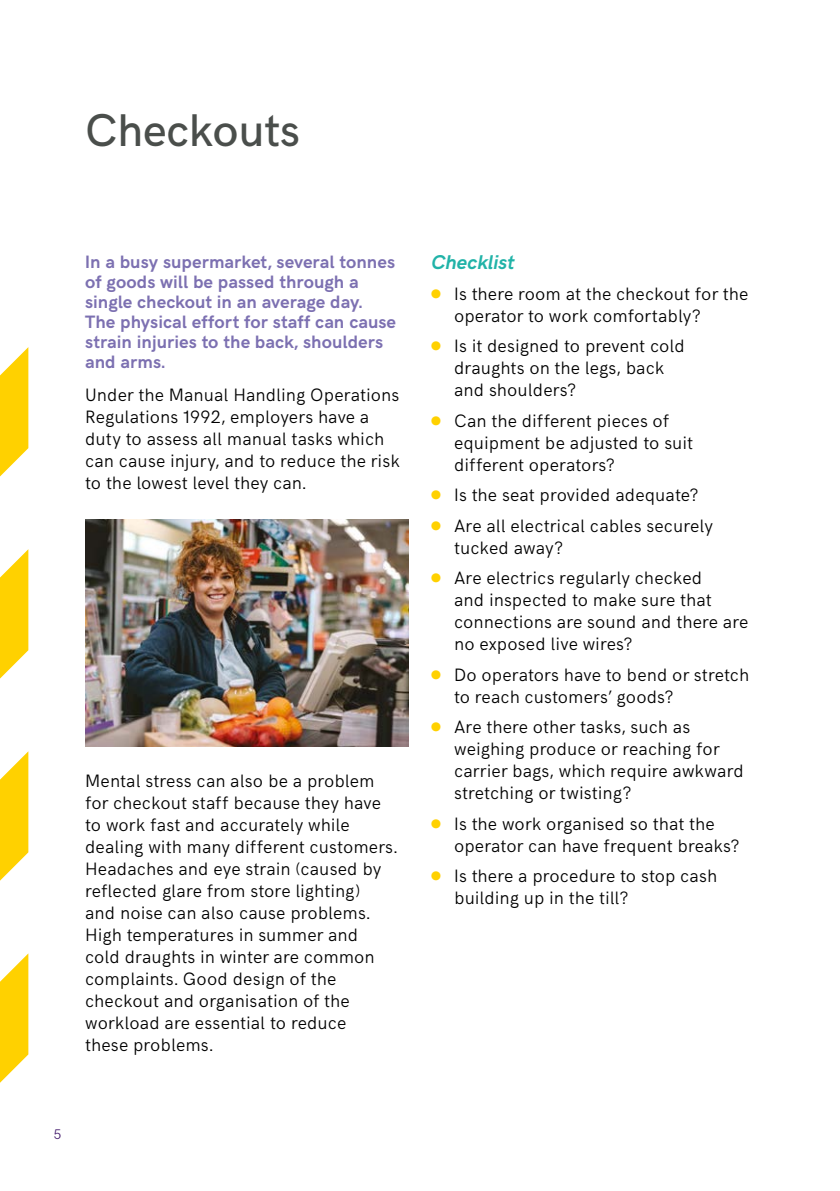
<style>
.page{position:relative;width:840px;height:1191px;background:#fff}
.page>*{position:absolute;margin:0;border:0;box-sizing:border-box;transform-origin:0 0}
.t1{font:500 46px "HK Grotesk";letter-spacing:-.01em;color:#4a4e4b}
.t2{font:italic 700 20px "HK Grotesk";color:#21b3a8}
.t3{font:300 18px/22px "HK Grotesk";letter-spacing:.005em;color:#000}
.t4{font:700 18px/20px "HK Grotesk";letter-spacing:.005em;color:#7c70b1}
.t5{font:300 14px "HK Grotesk";color:#461e6e}
</style>
<div class="page">
<img style="left:85px;top:520px;width:323px;height:226px">
<svg style="left:0;top:347px;width:28px;height:736px"></svg>
<h1 class="t1" style="left:85px;top:95px;width:216px">Checkouts</h1>
<p class="t4" style="left:85px;top:250px;width:312px">In a busy supermarket, several tonnes of goods will be passed through a single checkout in an average day.<br>The physical effort for staff can cause strain injuries to the back, shoulders and arms.</p>
<p class="t3" style="left:85px;top:382px;width:316px">Under the Manual Handling Operations Regulations 1992, employers have a duty to assess all manual tasks which can cause injury, and to reduce the risk to the lowest level they can.</p>
<p class="t3" style="left:85px;top:768px;width:313px">Mental stress can also be a problem for checkout staff because they have to work fast and accurately while dealing with many different customers.<br>Headaches and eye strain (caused by reflected glare from store lighting)<br>and noise can also cause problems.<br>High temperatures in summer and cold draughts in winter are common complaints. Good design of the checkout and organisation of the workload are essential to reduce<br>these problems.</p>
<p class="t5" style="left:53px;top:1123px;width:9px">5</p>
<p class="t2" style="left:431px;top:247px;width:85px">Checklist</p>
<p class="t3" style="left:454px;top:281px;width:296px">Is there room at the checkout for the operator to work comfortably?</p>
<p class="t3" style="left:454px;top:333px;width:232px">Is it designed to prevent cold draughts on the legs, back and shoulders?</p>
<p class="t3" style="left:454px;top:408px;width:240px">Can the different pieces of equipment be adjusted to suit different operators?</p>
<p class="t3" style="left:454px;top:478px;width:260px;line-height:30.6px">Is the seat provided adequate?<br>Are all electrical cables securely</p>
<p class="t3" style="left:454px;top:531px;width:250px;line-height:30.6px">tucked away?<br>Are electrics regularly checked</p>
<p class="t3" style="left:454px;top:587px;width:296px">and inspected to make sure that connections are sound and there are no exposed live wires?</p>
<p class="t3" style="left:454px;top:662px;width:296px">Do operators have to bend or stretch to reach customers’ goods?</p>
<p class="t3" style="left:454px;top:714px;width:291px">Are there other tasks, such as weighing produce or reaching for carrier bags, which require awkward stretching or twisting?</p>
<p class="t3" style="left:454px;top:811px;width:287px">Is the work organised so that the operator can have frequent breaks?</p>
<p class="t3" style="left:454px;top:864px;width:264px">Is there a procedure to stop cash building up in the till?</p>
</div>
